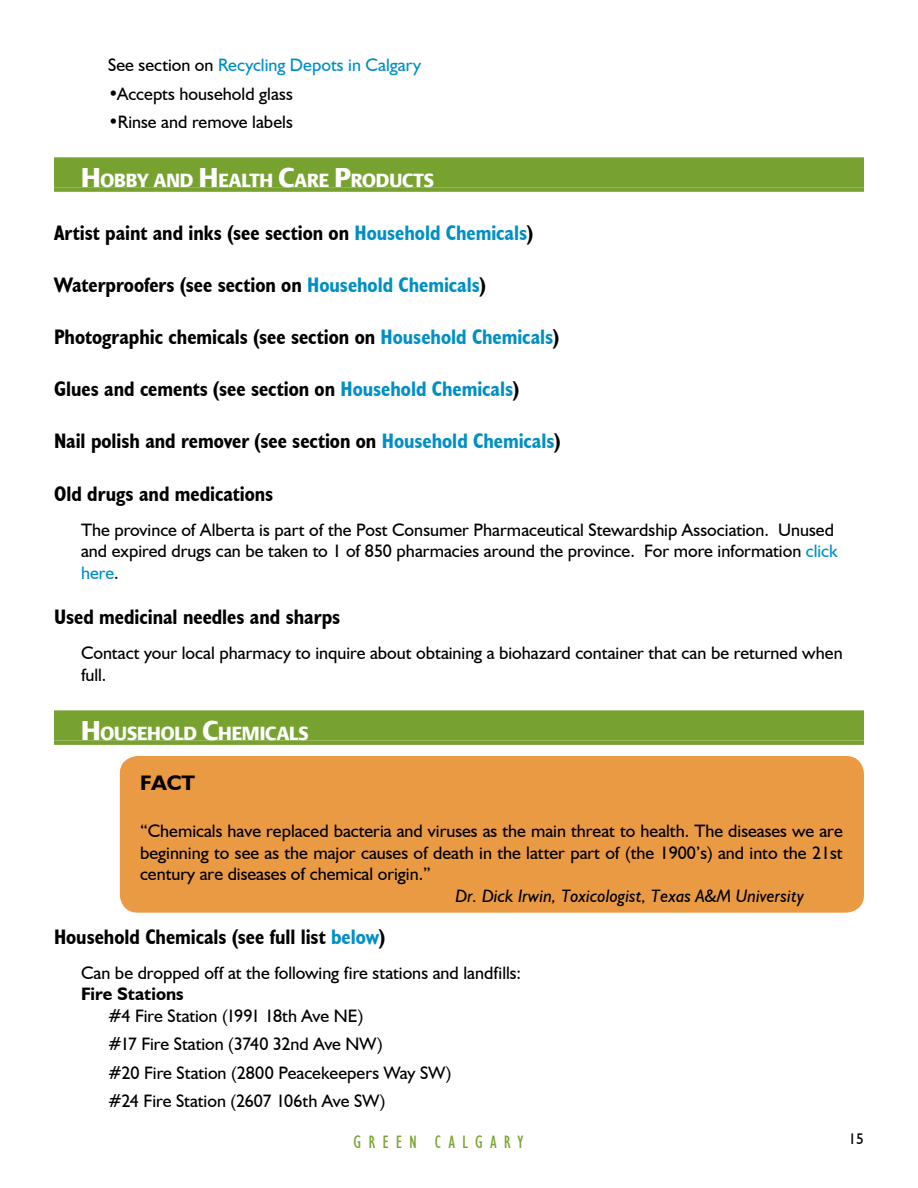
<style>
.page{position:relative;width:918px;height:1188px;background:#fff}
.page>*{position:absolute;margin:0;border:0;box-sizing:border-box;transform-origin:0 0}
.t1{font:700 condensed 21px "Humanist 521 BT";color:#000}
.t2{font:700 21px "Humanist 521 BT";color:#000}
.t3{font:18.9px "Texaco Argo Bla";letter-spacing:-.005em;color:#fff}
.t4{font:18px/21.6px "Humanist 521 BT";color:#000}
.t5{font:italic 18px "Humanist 521 BT";color:#000}
.t6{font:18px "Humanist 521 BT";letter-spacing:.005em;color:#008fc5}
.t7{font:condensed 18px "Humanist 521 BT";letter-spacing:.395em;color:#78a22f}
.t8{font:700 18px "Humanist 521 BT";color:#000}
.t9{font:15.45px "Humanist 521 BT";color:#000}
.s1{color:#000}
.s2{font-size:27px}
.s3{color:#008fc5}
</style>
<div class="page">
<div style="left:54px;top:157px;width:810px;height:30px;background:#78a22f"></div>
<div style="left:54px;top:187px;width:810px;height:5px;background:#78a22f"></div>
<div style="left:54px;top:710px;width:810px;height:30px;background:#78a22f"></div>
<div style="left:54px;top:740px;width:810px;height:5px;background:#78a22f"></div>
<svg style="left:105px;top:740px;width:759px;height:173px;background:#e8a352"></svg>
<p class="t6" style="left:108px;top:54px;width:315px"><span class="s1">See section on</span> Recycling Depots in Calgary</p>
<p class="t4" style="left:108px;top:82px;width:186px">•Accepts household glass</p>
<p class="t4" style="left:108px;top:111px;width:186px">•Rinse and remove labels</p>
<p class="t3" style="left:81px;top:169px;width:354px"><span class="s2">H</span>OBBY AND <span class="s2">H</span>EALTH <span class="s2">C</span>ARE <span class="s2">P</span>RODUCTS</p>
<p class="t1" style="left:54px;top:219px;width:481px">Artist paint and inks (see section on <span class="s3">Household Chemicals</span>)</p>
<p class="t1" style="left:54px;top:272px;width:433px">Waterproofers (see section on <span class="s3">Household Chemicals</span>)</p>
<p class="t1" style="left:54px;top:324px;width:507px">Photographic chemicals (see section on <span class="s3">Household Chemicals</span>)</p>
<p class="t1" style="left:54px;top:376px;width:467px">Glues and cements (see section on <span class="s3">Household Chemicals</span>)</p>
<p class="t1" style="left:54px;top:428px;width:508px">Nail polish and remover (see section on <span class="s3">Household Chemicals</span>)</p>
<p class="t1" style="left:54px;top:480px;width:221px">Old drugs and medications</p>
<p class="t4" style="left:81px;top:518px;width:758px">The province of Alberta is part of the Post Consumer Pharmaceutical Stewardship Association. Unused and expired drugs can be taken to 1 of 850 pharmacies around the province. For more information <span class="s3">click here</span>.</p>
<p class="t1" style="left:54px;top:604px;width:288px">Used medicinal needles and sharps</p>
<p class="t4" style="left:81px;top:642px;width:763px">Contact your local pharmacy to inquire about obtaining a biohazard container that can be returned when full.</p>
<p class="t3" style="left:81px;top:722px;width:229px"><span class="s2">H</span>OUSEHOLD <span class="s2">C</span>HEMICALS</p>
<p class="t2" style="left:140px;top:770px;width:56px">FACT</p>
<p class="t4" style="left:140px;top:820px;width:704px;text-align:justify">“Chemicals have replaced bacteria and viruses as the main threat to health. The diseases we are beginning to see as the major causes of death in the latter part of (the 1900’s) and into the 21st century are diseases of chemical origin.”</p>
<p class="t5" style="left:455px;top:885px;width:350px">Dr. Dick Irwin, Toxicologist, Texas A&amp;M University</p>
<p class="t1" style="left:54px;top:924px;width:333px">Household Chemicals (see full list <span class="s3">below</span>)</p>
<p class="t4" style="left:81px;top:962px;width:441px">Can be dropped off at the following fire stations and landfills:</p>
<p class="t8" style="left:81px;top:983px;width:104px">Fire Stations</p>
<p class="t4" style="left:108px;top:1001px;width:345px;line-height:28.3px">#4 Fire Station (1991 18th Ave NE)<br>#17 Fire Station (3740 32nd Ave NW)<br>#20 Fire Station (2800 Peacekeepers Way SW) #24 Fire Station (2607 106th Ave SW)</p>
<p class="t7" style="left:354px;top:1131px;width:171px">GREEN CALGARY</p>
<p class="t9" style="left:848px;top:1130px;width:17px">15</p>
</div>
